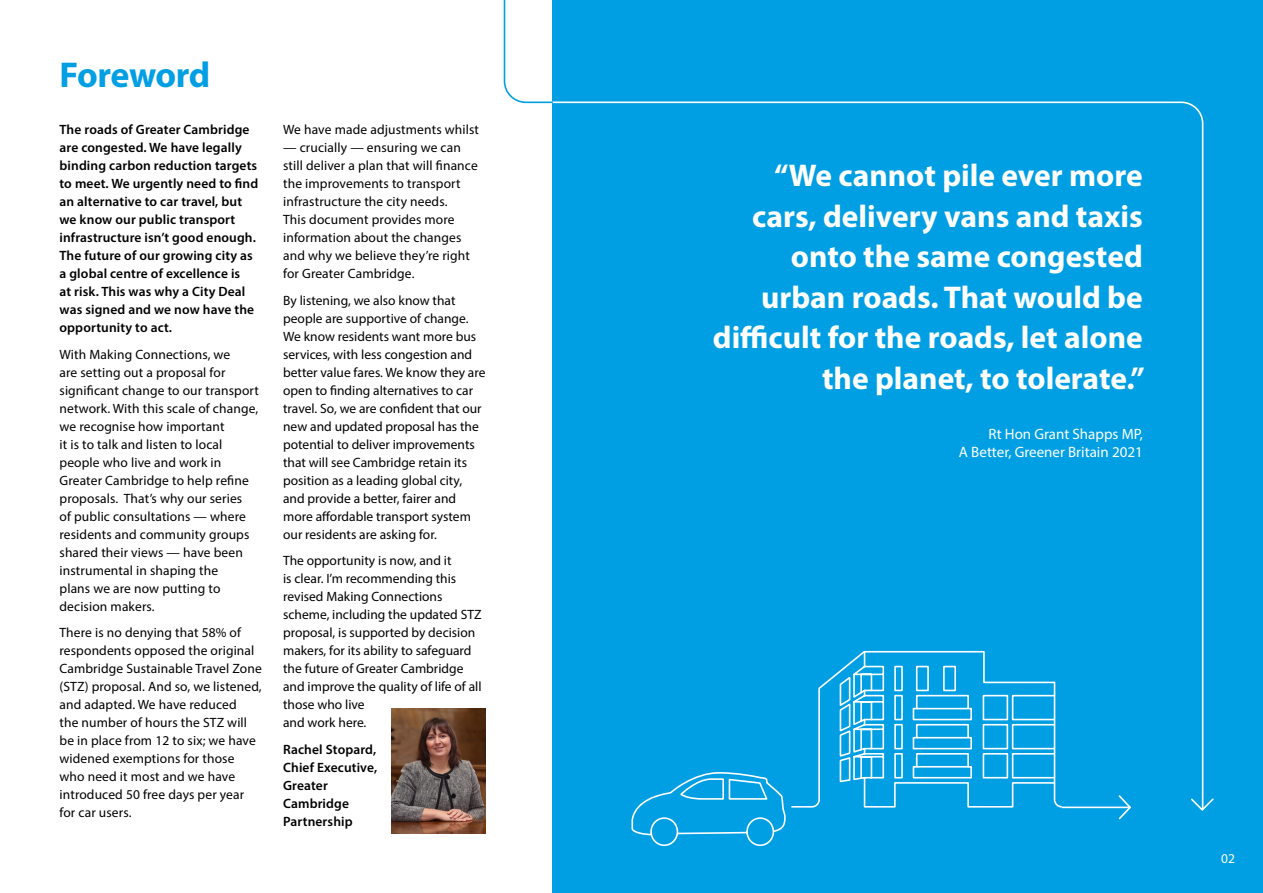
<style>
.page{position:relative;width:1263px;height:893px;background:#fff}
.page>*{position:absolute;margin:0;border:0;box-sizing:border-box;transform-origin:0 0}
.t1{font:700 36px "Myriad Pro";letter-spacing:-.02em;color:#009fe3}
.t2{font:700 31.5px/40.5px "Myriad Pro";color:#fff;text-align:right}
.t3{font:15px/18px "Myriad Pro";color:#fff;text-align:right}
.t4{font:13.5px/18px "Myriad Pro";letter-spacing:.005em;color:#000}
.t5{font:600 13.5px/18px "Myriad Pro";letter-spacing:.01em;color:#000}
.t6{font:13.5px "Myriad Pro";color:#fff}
</style>
<div class="page">
<div style="left:553px;top:0;width:710px;height:893px;background:#009fe3"></div>
<svg style="left:631px;top:811px;width:497px;height:36px"></svg>
<svg style="left:1204px;top:798px;width:10px;height:11px"></svg>
<svg style="left:552px;top:101px;width:652px;height:710px"></svg>
<img style="left:392px;top:708px;width:93px;height:125px">
<svg style="left:503px;top:0;width:51px;height:104px"></svg>
<h1 class="t1" style="left:60px;top:51px;width:152px">Foreword</h1>
<p class="t5" style="left:60px;top:120px;width:200px">The roads of Greater Cambridge are congested. We have legally binding carbon reduction targets to meet. We urgently need to find an alternative to car travel, but we know our public transport infrastructure isn’t good enough.<br>The future of our growing city as a global centre of excellence is<br>at risk. This was why a City Deal was signed and we now have the opportunity to act.</p>
<p class="t4" style="left:60px;top:345px;width:201px">With Making Connections, we<br>are setting out a proposal for significant change to our transport network. With this scale of change, we recognise how important<br>it is to talk and listen to local people who live and work in<br>Greater Cambridge to help refine proposals. That’s why our series<br>of public consultations — where residents and community groups shared their views — have been instrumental in shaping the<br>plans we are now putting to decision makers.</p>
<p class="t4" style="left:60px;top:623px;width:204px">There is no denying that 58% of respondents opposed the original<br>Cambridge Sustainable Travel Zone (STZ) proposal. And so, we listened, and adapted. We have reduced<br>the number of hours the STZ will be in place from 12 to six; we have widened exemptions for those who need it most and we have introduced 50 free days per year for car users.</p>
<p class="t4" style="left:283px;top:120px;width:197px">We have made adjustments whilst</p>
<p class="t4" style="left:283px;top:138px;width:196px">— crucially — ensuring we can still deliver a plan that will finance the improvements to transport infrastructure the city needs.<br>This document provides more information about the changes and why we believe they’re right for Greater Cambridge.</p>
<p class="t4" style="left:283px;top:291px;width:204px">By listening, we also know that people are supportive of change.<br>We know residents want more bus services, with less congestion and better value fares. We know they are open to finding alternatives to car travel. So, we are confident that our new and updated proposal has the potential to deliver improvements that will see Cambridge retain its position as a leading global city, and provide a better, fairer and more affordable transport system our residents are asking for.</p>
<p class="t4" style="left:283px;top:551px;width:200px">The opportunity is now, and it<br>is clear. I’m recommending this revised Making Connections scheme, including the updated STZ proposal, is supported by decision makers, for its ability to safeguard the future of Greater Cambridge and improve the quality of life of all those who live<br>and work here.</p>
<p class="t5" style="left:283px;top:740px;width:96px">Rachel Stopard,<br>Chief Executive,<br>Greater<br>Cambridge<br>Partnership</p>
<h2 class="t2" style="left:713px;top:154px;width:433px">“We cannot pile ever more cars, delivery vans and taxis onto the same congested urban roads. That would be difficult for the roads, let alone the planet, to tolerate.”</h2>
<p class="t3" style="left:959px;top:425px;width:185px">Rt Hon Grant Shapps MP,<br>A Better, Greener Britain 2021</p>
<p class="t6" style="left:1221px;top:850px;width:15px">02</p>
</div>
